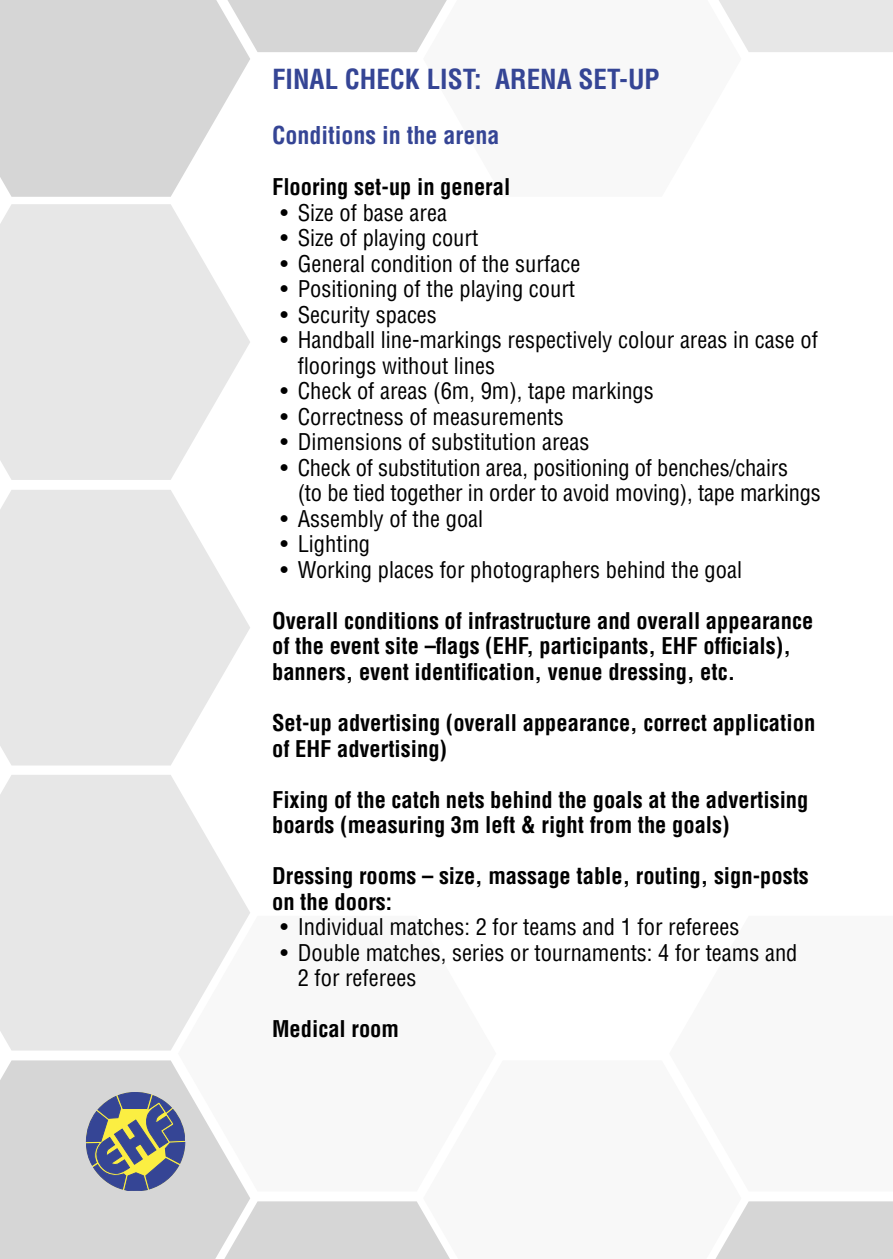
<style>
.page{position:relative;width:893px;height:1259px;background:#fff}
.page>*{position:absolute;margin:0;border:0;box-sizing:border-box;transform-origin:0 0}
.t1{font:700 condensed 27px "Helvetica";color:#354595}
.t2{font:700 condensed 24px "Helvetica";color:#354595}
.t3{font:condensed 22.5px/25.5px "Helvetica";color:#000}
.t4{font:700 condensed 22.5px/25.5px "Helvetica";color:#000}
</style>
<div class="page">
<svg style="left:0;top:0;width:250px;height:197px;background:#dadada"></svg>
<svg style="left:0;top:204px;width:250px;height:276px;fill:#e7e7e7"></svg>
<svg style="left:0;top:490px;width:250px;height:275px;fill:#e7e7e7"></svg>
<div style="left:227px;top:0;width:196px;height:52px;background:#d6d6d6"></div>
<svg style="left:423px;top:0;width:24px;height:41px"></svg>
<svg style="left:719px;top:0;width:174px;height:52px;background:#e8e8e8"></svg>
<svg style="left:0;top:775px;width:250px;height:275px;background:#e9e9e9"></svg>
<div style="left:0;top:1060px;width:250px;height:199px;background:#d6d6d6"></div>
<svg style="left:178px;top:915px;width:72px;height:276px"></svg>
<div style="left:224px;top:1201px;width:199px;height:58px;background:#d6d6d6"></div>
<svg style="left:423px;top:1213px;width:27px;height:46px"></svg>
<svg style="left:715px;top:1201px;width:178px;height:58px;background:#d9d9d9"></svg>
<svg style="left:86px;top:1092px;width:99px;height:99px;background:#808690"></svg>
<p class="t1" style="left:272px;top:63px;width:27px">Final</p>
<p class="t1" style="left:345px;top:63px;width:198px">Check List: Arena</p>
<p class="t1" style="left:578px;top:63px;width:65px">Set-Up</p>
<p class="t2" style="left:272px;top:121px;width:229px">Conditions in the arena</p>
<p class="t4" style="left:272px;top:174px;width:240px">Flooring set-up in general</p>
<p class="t3" style="left:281px;top:199px;width:168px">• Size of base area</p>
<p class="t3" style="left:281px;top:225px;width:199px">• Size of playing court</p>
<p class="t3" style="left:281px;top:250px;width:301px">• General condition of the surface</p>
<p class="t3" style="left:281px;top:276px;width:296px">• Positioning of the playing court</p>
<p class="t3" style="left:281px;top:301px;width:158px">• Security spaces</p>
<p class="t3" style="left:298px;top:327px;width:522px;text-indent:-17px">• Handball line-markings respectively colour areas in case of floorings without lines</p>
<p class="t3" style="left:281px;top:378px;width:375px">• Check of areas (6m, 9m), tape markings</p>
<p class="t3" style="left:281px;top:403px;width:285px">• Correctness of measurements</p>
<p class="t3" style="left:281px;top:429px;width:310px">• Dimensions of substitution areas</p>
<p class="t3" style="left:298px;top:454px;width:525px;text-indent:-17px">• Check of substitution area, positioning of benches/chairs<br>(to be tied together in order to avoid moving), tape markings</p>
<p class="t3" style="left:281px;top:505px;width:204px">• Assembly of the goal</p>
<p class="t3" style="left:281px;top:531px;width:91px">• Lighting</p>
<p class="t3" style="left:281px;top:556px;width:463px">• Working places for photographers behind the goal</p>
<p class="t4" style="left:272px;top:608px;width:543px">Overall conditions of infrastructure and overall appearance of the event site –flags (EHF, participants, EHF officials), banners, event identification, venue dressing, etc.</p>
<p class="t4" style="left:272px;top:710px;width:545px">Set-up advertising (overall appearance, correct application of EHF advertising)</p>
<p class="t4" style="left:272px;top:786px;width:538px">Fixing of the catch nets behind the goals at the advertising boards (measuring 3m left &amp; right from the goals)</p>
<p class="t4" style="left:272px;top:863px;width:538px">Dressing rooms – size, massage table, routing, sign-posts on the doors:</p>
<p class="t3" style="left:281px;top:913px;width:460px">• Individual matches: 2 for teams and 1 for referees</p>
<p class="t3" style="left:298px;top:939px;width:501px;text-indent:-17px">• Double matches, series or tournaments: 4 for teams and<br>2 for referees</p>
<p class="t4" style="left:272px;top:1016px;width:128px">Medical room</p>
</div>
